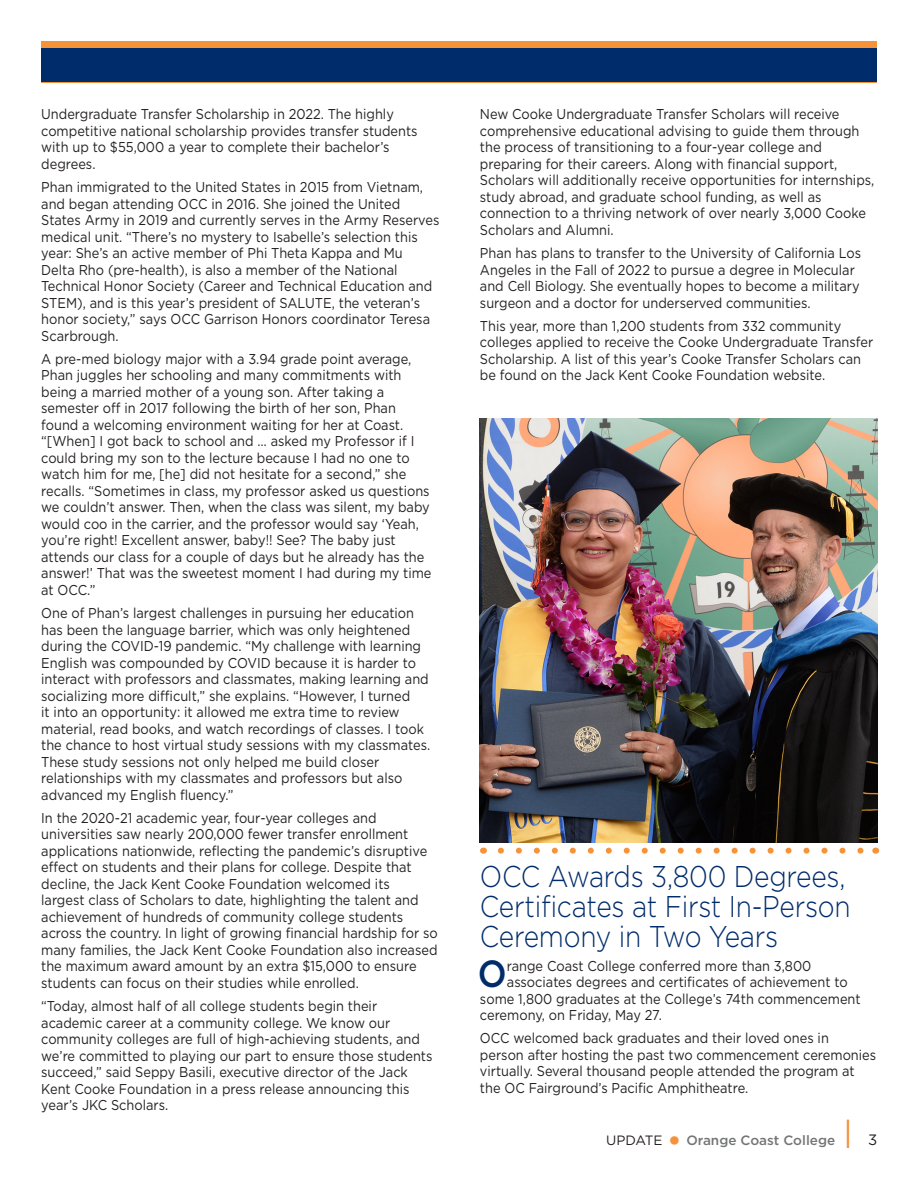
<style>
.page{position:relative;width:918px;height:1188px;background:#fff}
.page>*{position:absolute;margin:0;border:0;box-sizing:border-box;transform-origin:0 0}
.t1{font:40.5px "Gotham";color:#f69238;scale:.67 1}
.t2{font:500 37.8px "Gotham";color:#002d6a;scale:.9 1}
.t3{font:300 30px/30px "Gotham";letter-spacing:-.01em;color:#002c6b;scale:.88 1}
.t4{font:15px "Gotham";color:#231f20}
.t5{font:14.25px/16.5px "Gotham";color:#231f20;scale:.9 1}
.t6{font:500 13.5px "Gotham";color:#747577}
.s1{font-weight:400;color:#231f20}
.s2{font-size:30px;color:#f69238}
</style>
<div class="page">
<div style="left:41px;top:41px;width:836px;height:41px;background:#f69238"></div>
<div style="left:41px;top:49px;width:836px;height:33px;background:#002c6b"></div>
<svg style="left:501px;top:848px;width:363px;height:6px"></svg>
<img style="left:479px;top:418px;width:398px;height:424px">
<p class="t5" style="left:41px;top:106px;width:420px">Undergraduate Transfer Scholarship in 2022. The highly competitive national scholarship provides transfer students with up to $55,000 a year to complete their bachelor’s degrees.</p>
<p class="t5" style="left:41px;top:179px;width:444px">Phan immigrated to the United States in 2015 from Vietnam, and began attending OCC in 2016. She joined the United States Army in 2019 and currently serves in the Army Reserves medical unit. “There’s no mystery to Isabelle’s selection this year: She’s an active member of Phi Theta Kappa and Mu Delta Rho (pre-health), is also a member of the National Technical Honor Society (Career and Technical Education and STEM), and is this year’s president of SALUTE, the veteran’s honor society,” says OCC Garrison Honors coordinator Teresa Scarbrough.</p>
<p class="t5" style="left:41px;top:350px;width:435px">A pre-med biology major with a 3.94 grade point average, Phan juggles her schooling and many commitments with being a married mother of a young son. After taking a semester off in 2017 following the birth of her son, Phan found a welcoming environment waiting for her at Coast. “[When] I got back to school and … asked my Professor if I could bring my son to the lecture because I had no one to watch him for me, [he] did not hesitate for a second,” she recalls. “Sometimes in class, my professor asked us questions we couldn’t answer. Then, when the class was silent, my baby would coo in the carrier, and the professor would say ‘Yeah, you’re right! Excellent answer, baby!! See? The baby just attends our class for a couple of days but he already has the answer!’ That was the sweetest moment I had during my time at OCC.”</p>
<p class="t5" style="left:41px;top:605px;width:434px">One of Phan’s largest challenges in pursuing her education has been the language barrier, which was only heightened during the COVID-19 pandemic. “My challenge with learning English was compounded by COVID because it is harder to interact with professors and classmates, making learning and socializing more difficult,” she explains. “However, I turned<br>it into an opportunity: it allowed me extra time to review material, read books, and watch recordings of classes. I took the chance to host virtual study sessions with my classmates.<br>These study sessions not only helped me build closer relationships with my classmates and professors but also advanced my English fluency.”</p>
<p class="t5" style="left:41px;top:809px;width:442px">In the 2020-21 academic year, four-year colleges and universities saw nearly 200,000 fewer transfer enrollment applications nationwide, reflecting the pandemic’s disruptive effect on students and their plans for college. Despite that decline, the Jack Kent Cooke Foundation welcomed its<br>largest class of Scholars to date, highlighting the talent and achievement of hundreds of community college students across the country. In light of growing financial hardship for so many families, the Jack Kent Cooke Foundation also increased the maximum award amount by an extra $15,000 to ensure students can focus on their studies while enrolled.</p>
<p class="t5" style="left:41px;top:998px;width:436px">“Today, almost half of all college students begin their academic career at a community college. We know our community colleges are full of high-achieving students, and we’re committed to playing our part to ensure those students succeed,” said Seppy Basili, executive director of the Jack Kent Cooke Foundation in a press release announcing this year’s JKC Scholars.</p>
<p class="t5" style="left:480px;top:106px;width:440px">New Cooke Undergraduate Transfer Scholars will receive comprehensive educational advising to guide them through the process of transitioning to a four-year college and preparing for their careers. Along with financial support, Scholars will additionally receive opportunities for internships, study abroad, and graduate school funding, as well as connection to a thriving network of over nearly 3,000 Cooke Scholars and Alumni.</p>
<p class="t5" style="left:480px;top:245px;width:425px">Phan has plans to transfer to the University of California Los Angeles in the Fall of 2022 to pursue a degree in Molecular and Cell Biology. She eventually hopes to become a military surgeon and a doctor for underserved communities.</p>
<p class="t5" style="left:480px;top:317px;width:438px">This year, more than 1,200 students from 332 community colleges applied to receive the Cooke Undergraduate Transfer Scholarship. A list of this year’s Cooke Transfer Scholars can be found on the Jack Kent Cooke Foundation website.</p>
<h2 class="t3" style="left:480px;top:861px;width:423px">OCC Awards 3,800 Degrees,<br>Certificates at First In-Person<br>Ceremony in Two Years</h2>
<p class="t2" style="left:478px;top:949px;width:34px">O</p>
<p class="t5" style="left:507px;top:957px;width:340px">range Coast College conferred more than 3,800</p>
<p class="t5" style="left:507px;top:974px;width:380px">associates degrees and certificates of achievement to</p>
<p class="t5" style="left:480px;top:990px;width:425px">some 1,800 graduates at the College’s 74th commencement</p>
<p class="t5" style="left:480px;top:1007px;width:204px">ceremony, on Friday, May 27.</p>
<p class="t5" style="left:480px;top:1030px;width:442px">OCC welcomed back graduates and their loved ones in person after hosting the past two commencement ceremonies virtually. Several thousand people attended the program at the OC Fairground’s Pacific Amphitheatre.</p>
<p class="t6" style="left:606px;top:1131px;width:231px"><span class="s1">UPDATE</span> <span class="s2">•</span> Orange Coast College</p>
<h1 class="t1" style="left:844px;top:1107px;width:13px">I</h1>
<p class="t4" style="left:868px;top:1130px;width:11px">3</p>
</div>
